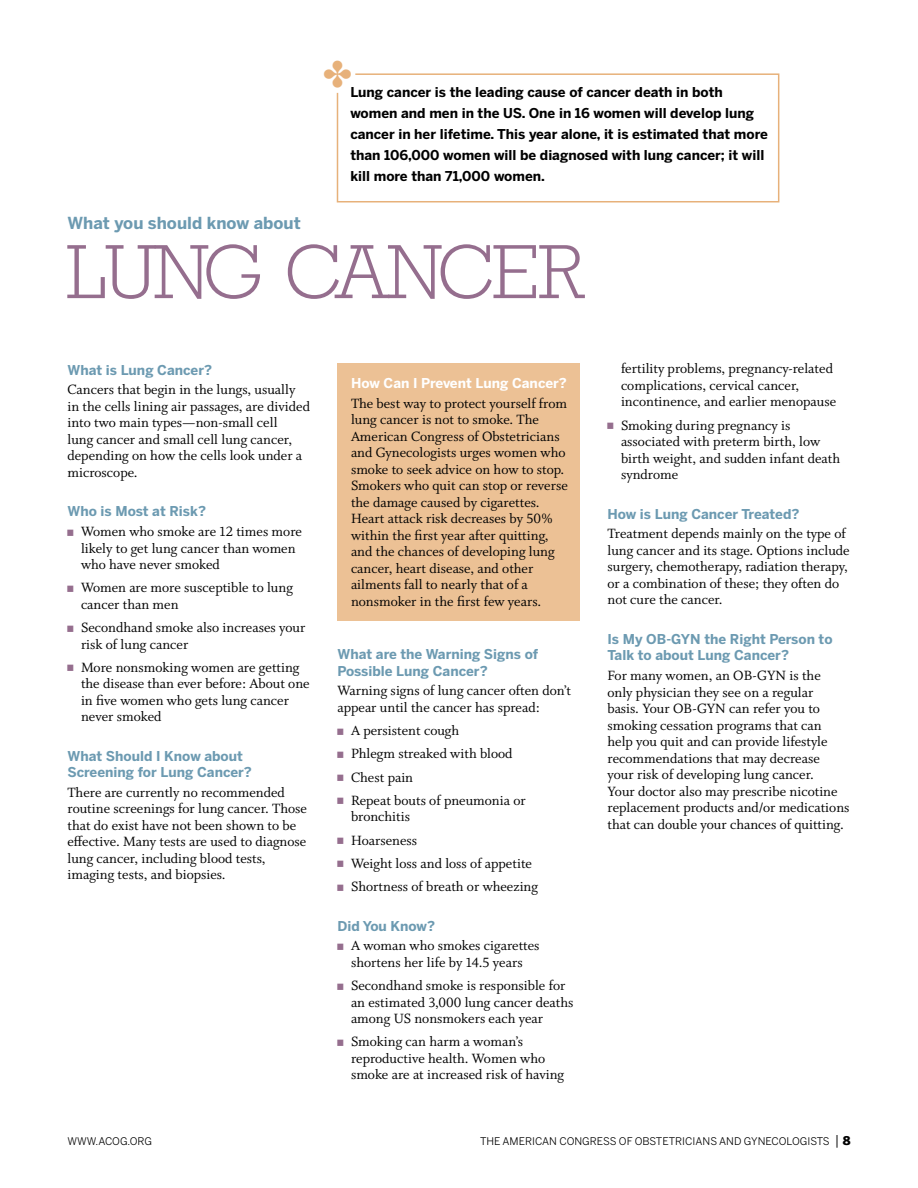
<style>
.page{position:relative;width:918px;height:1188px;background:#fff}
.page>*{position:absolute;margin:0;border:0;box-sizing:border-box;transform-origin:0 0}
.t1{font:300 78px "Rockwell";letter-spacing:-.015em;color:#956e8e}
.t2{font:700 16.5px "Benton Sans";color:#6c9ab1}
.t3{font:15px/16.5px "Whitman Roman LF";color:#000}
.t4{font:700 13.5px/21px "Benton Sans";color:#000}
.t5{font:700 13.5px/16.5px "Benton Sans";color:#6c9ab1}
.t6{font:700 13.5px "Benton Sans";color:#fff}
.t7{font:10.5px "Benton Sans";color:#000}
.s1{font-size:13.5px}
.s2{font-weight:900;font-size:12px}
</style>
<div class="page">
<div style="left:338px;top:364px;width:242px;height:257px;background:#ecc195"></div>
<svg style="left:336px;top:73px;width:444px;height:130px"></svg>
<svg style="left:336px;top:73px;width:15px;height:15px"></svg>
<p class="t2" style="left:68px;top:213px;width:235px">What you should know about</p>
<p class="t4" style="left:350px;top:82px;width:419px">Lung cancer is the leading cause of cancer death in both women and men in the US. One in 16 women will develop lung cancer in her lifetime. This year alone, it is estimated that more than 106,000 women will be diagnosed with lung cancer; it will kill more than 71,000 women.</p>
<h1 class="t1" style="left:66px;top:227px;width:519px">LUNG CANCER</h1>
<p class="t5" style="left:68px;top:361px;width:146px">What is Lung Cancer?</p>
<p class="t3" style="left:68px;top:382px;width:244px">Cancers that begin in the lungs, usually in the cells lining air passages, are divided into two main types—non-small cell<br>lung cancer and small cell lung cancer, depending on how the cells look under a microscope.</p>
<p class="t5" style="left:68px;top:503px;width:140px">Who is Most at Risk?</p>
<p class="t3" style="left:81px;top:524px;width:223px">Women who smoke are 12 times more likely to get lung cancer than women who have never smoked</p>
<p class="t3" style="left:81px;top:580px;width:213px">Women are more susceptible to lung cancer than men</p>
<p class="t3" style="left:81px;top:620px;width:226px">Secondhand smoke also increases your risk of lung cancer</p>
<p class="t3" style="left:81px;top:660px;width:230px">More nonsmoking women are getting the disease than ever before: About one in five women who gets lung cancer never smoked</p>
<p class="t5" style="left:68px;top:747px;width:186px">What Should I Know about<br>Screening for Lung Cancer?</p>
<p class="t3" style="left:68px;top:785px;width:241px">There are currently no recommended routine screenings for lung cancer. Those that do exist have not been shown to be effective. Many tests are used to diagnose lung cancer, including blood tests, imaging tests, and biopsies.</p>
<p class="t6" style="left:351px;top:375px;width:217px">How Can I Prevent Lung Cancer?</p>
<p class="t3" style="left:351px;top:396px;width:218px">The best way to protect yourself from lung cancer is not to smoke. The American Congress of Obstetricians and Gynecologists urges women who smoke to seek advice on how to stop.<br>Smokers who quit can stop or reverse the damage caused by cigarettes.<br>Heart attack risk decreases by 50% within the first year after quitting, and the chances of developing lung cancer, heart disease, and other ailments fall to nearly that of a nonsmoker in the first few years.</p>
<p class="t5" style="left:338px;top:646px;width:202px">What are the Warning Signs of<br>Possible Lung Cancer?</p>
<p class="t3" style="left:338px;top:684px;width:235px">Warning signs of lung cancer often don’t appear until the cancer has spread:</p>
<p class="t3" style="left:351px;top:720px;width:176px;line-height:23.2px">A persistent cough<br>Phlegm streaked with blood<br>Chest pain<br>Repeat bouts of pneumonia or</p>
<p class="t3" style="left:351px;top:806px;width:189px;line-height:23.2px">bronchitis<br>Hoarseness<br>Weight loss and loss of appetite<br>Shortness of breath or wheezing</p>
<p class="t5" style="left:338px;top:917px;width:99px">Did You Know?</p>
<p class="t3" style="left:351px;top:938px;width:190px">A woman who smokes cigarettes shortens her life by 14.5 years</p>
<p class="t3" style="left:351px;top:978px;width:224px">Secondhand smoke is responsible for an estimated 3,000 lung cancer deaths among US nonsmokers each year</p>
<p class="t3" style="left:351px;top:1034px;width:215px">Smoking can harm a woman’s reproductive health. Women who smoke are at increased risk of having</p>
<p class="t3" style="left:621px;top:362px;width:217px">fertility problems, pregnancy-related complications, cervical cancer, incontinence, and earlier menopause</p>
<p class="t3" style="left:621px;top:418px;width:221px">Smoking during pregnancy is associated with preterm birth, low birth weight, and sudden infant death syndrome</p>
<p class="t5" style="left:608px;top:505px;width:193px">How is Lung Cancer Treated?</p>
<p class="t3" style="left:608px;top:526px;width:244px">Treatment depends mainly on the type of lung cancer and its stage. Options include surgery, chemotherapy, radiation therapy, or a combination of these; they often do not cure the cancer.</p>
<p class="t5" style="left:608px;top:630px;width:227px">Is My OB-GYN the Right Person to<br>Talk to about Lung Cancer?</p>
<p class="t3" style="left:608px;top:668px;width:215px">For many women, an OB-GYN is the only physician they see on a regular basis. Your ob -gyn</p>
<p class="t3" style="left:608px;top:701px;width:244px;text-indent:122px">can refer you to smoking cessation programs that can help you quit and can provide lifestyle recommendations that may decrease your risk of developing lung cancer.<br>Your doctor also may prescribe nicotine replacement products and/or medications that can double your chances of quitting.</p>
<p class="t7" style="left:68px;top:1135px;width:86px">WWW.ACOG.ORG</p>
<p class="t7" style="left:480px;top:1135px;width:372px">THE AMERICAN CONGRESS OF OBSTETRICIANS AND GYNECOLOGISTS <span class="s1">|</span> <span class="s2">8</span></p>
</div>
